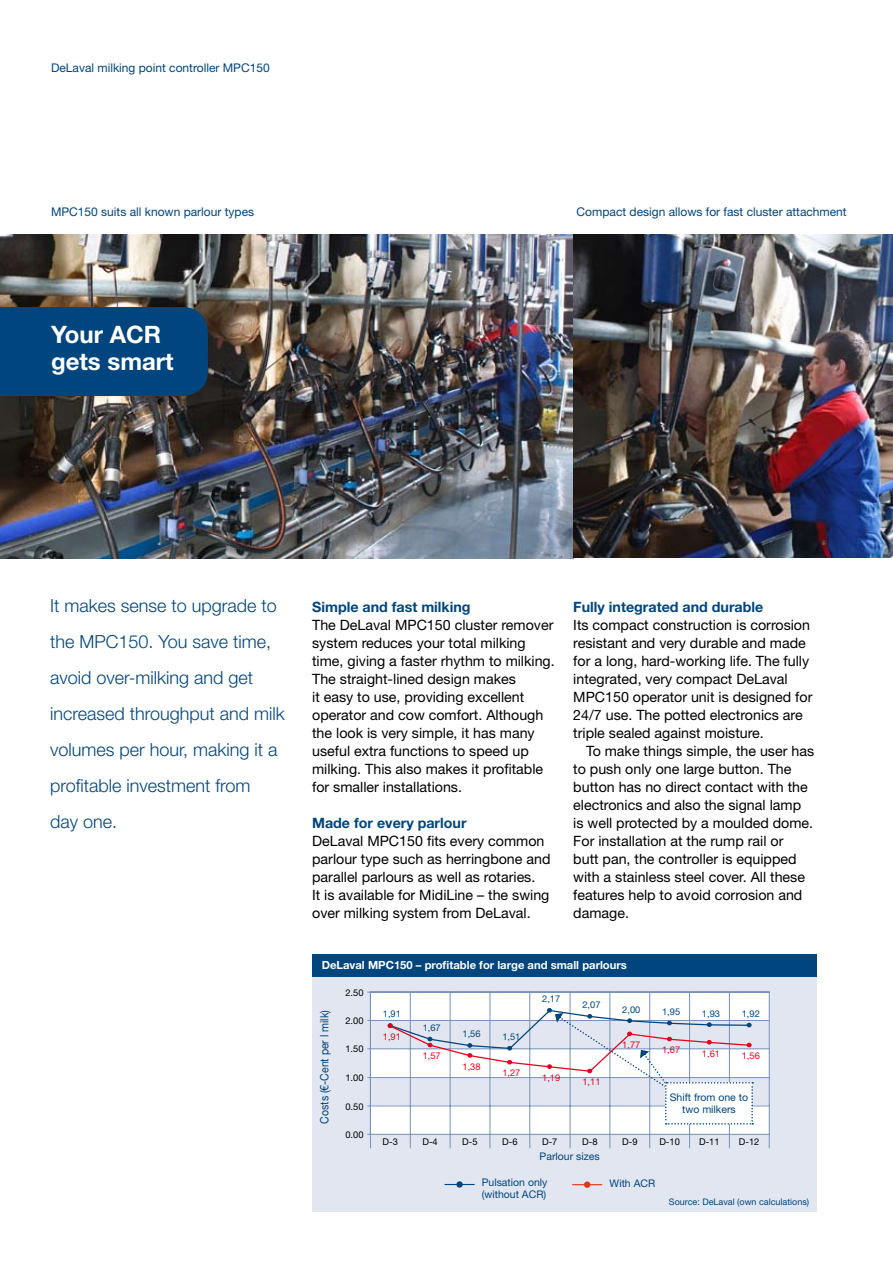
<style>
.page{position:relative;width:893px;height:1263px;background:#fff}
.page>*{position:absolute;margin:0;border:0;box-sizing:border-box;transform-origin:0 0}
.t1{font:700 24px/27px "Helvetica Neue LT Std";color:#fff}
.t2{font:300 18px/36px "Helvetica Neue LT Std";color:#00457d}
.t3{font:14.25px/18px "Helvetica Neue LT Std";color:#000}
.t4{font:700 14.25px "Helvetica Neue LT Std";color:#00457d}
.t5{font:12px "Helvetica Neue LT Std";color:#00457d}
.t6{font:11.55px "Helvetica Neue LT Std";color:#00457d;scale:.91 1}
.t7{font:700 11.25px "Helvetica Neue LT Std";color:#fff}
.t8{font:10.5px/12.6px "Helvetica Neue LT Std";color:#00457d;text-align:center}
.t9{font:9.3px "Helvetica Neue LT Std";color:#000}
.t10{font:9.3px "Helvetica Neue LT Std";color:#00457d}
.t11{font:9.3px "Helvetica Neue LT Std";color:#e2031a}
.t12{font:9px "Helvetica Neue LT Std";color:#00457d}
</style>
<div class="page">
<img style="left:0;top:234px;width:893px;height:324px">
<div style="left:0;top:307px;width:208px;height:89px;background:#00457d"></div>
<div style="left:312px;top:965px;width:504px;height:247px;background:#e2e6f0"></div>
<div style="left:370px;top:992px;width:399px;height:28px;background:#fff"></div>
<div style="left:370px;top:1049px;width:399px;height:28px;background:#fff"></div>
<div style="left:370px;top:1106px;width:399px;height:28px;background:#fff"></div>
<div style="left:370px;top:992px;width:400px;height:143px;border:1px solid #7791b7"></div>
<hr style="left:370px;top:1105px;width:399px;height:1px;background:#7791b7">
<hr style="left:370px;top:1077px;width:399px;height:1px;background:#7791b7">
<hr style="left:370px;top:1048px;width:399px;height:1px;background:#7791b7">
<hr style="left:370px;top:1020px;width:399px;height:1px;background:#7791b7">
<hr style="left:410px;top:992px;width:1px;height:142px;background:#7791b7">
<hr style="left:450px;top:992px;width:1px;height:142px;background:#7791b7">
<hr style="left:490px;top:992px;width:1px;height:142px;background:#7791b7">
<hr style="left:529px;top:992px;width:1px;height:142px;background:#7791b7">
<hr style="left:570px;top:992px;width:1px;height:142px;background:#7791b7">
<hr style="left:609px;top:992px;width:1px;height:142px;background:#7791b7">
<hr style="left:649px;top:992px;width:1px;height:142px;background:#7791b7">
<hr style="left:689px;top:992px;width:1px;height:142px;background:#7791b7">
<hr style="left:729px;top:992px;width:1px;height:142px;background:#7791b7">
<hr style="left:370px;top:992px;width:399px;height:1px;background:#7791b7">
<hr style="left:370px;top:992px;width:1px;height:142px;background:#7791b7">
<svg style="left:368px;top:1134px;width:3px;height:14px"></svg>
<svg style="left:410px;top:1134px;width:1px;height:14px"></svg>
<svg style="left:450px;top:1134px;width:1px;height:14px"></svg>
<svg style="left:490px;top:1134px;width:1px;height:14px"></svg>
<svg style="left:529px;top:1134px;width:1px;height:14px"></svg>
<svg style="left:570px;top:1134px;width:1px;height:14px"></svg>
<svg style="left:609px;top:1134px;width:1px;height:14px"></svg>
<svg style="left:649px;top:1134px;width:1px;height:14px"></svg>
<svg style="left:689px;top:1134px;width:1px;height:14px"></svg>
<svg style="left:729px;top:1134px;width:1px;height:14px"></svg>
<svg style="left:769px;top:1134px;width:1px;height:14px"></svg>
<div style="left:312px;top:954px;width:504px;height:22px;background:#00457d"></div>
<hr style="left:572px;top:1184px;width:30px;height:1px;background:#e53517">
<div style="left:584px;top:1181px;width:6px;height:7px;background:#e53517;border-radius:50%"></div>
<svg style="left:445px;top:1184px;width:29px;height:1px"></svg>
<svg style="left:456px;top:1181px;width:7px;height:7px"></svg>
<svg style="left:388px;top:1008px;width:365px;height:116px"></svg>
<p class="t5" style="left:51px;top:61px;width:220px">DeLaval milking point controller MPC150</p>
<p class="t5" style="left:51px;top:205px;width:205px">MPC150 suits all known parlour types</p>
<p class="t5" style="left:577px;top:205px;width:272px">Compact design allows for fast cluster attachment</p>
<h1 class="t1" style="left:51px;top:321px;width:124px">Your ACR gets smart</h1>
<p class="t2" style="left:50px;top:587px;width:236px">It makes sense to upgrade to the MPC150. You save time, avoid over-milking and get increased throughput and milk volumes per hour, making it a profitable investment from<br>day one.</p>
<p class="t4" style="left:312px;top:598px;width:160px">Simple and fast milking</p>
<p class="t3" style="left:312px;top:616px;width:244px">The DeLaval MPC150 cluster remover system reduces your total milking time, giving a faster rhythm to milking.<br>The straight-lined design makes<br>it easy to use, providing excellent operator and cow comfort. Although the look is very simple, it has many useful extra functions to speed up milking. This also makes it profitable for smaller installations.</p>
<p class="t4" style="left:312px;top:814px;width:156px">Made for every parlour</p>
<p class="t3" style="left:312px;top:832px;width:240px">DeLaval MPC150 fits every common parlour type such as herringbone and parallel parlours as well as rotaries.<br>It is available for MidiLine – the swing over milking system from DeLaval.</p>
<p class="t4" style="left:573px;top:598px;width:191px">Fully integrated and durable</p>
<p class="t3" style="left:573px;top:616px;width:241px">Its compact construction is corrosion resistant and very durable and made for a long, hard-working life. The fully integrated, very compact DeLaval MPC150 operator unit is designed for 24/7 use. The potted electronics are triple sealed against moisture.</p>
<p class="t3" style="left:573px;top:742px;width:242px;text-indent:13px">To make things simple, the user has to push only one large button. The button has no direct contact with the electronics and also the signal lamp is well protected by a moulded dome.<br>For installation at the rump rail or<br>butt pan, the controller is equipped with a stainless steel cover. All these features help to avoid corrosion and damage.</p>
<p class="t7" style="left:322px;top:958px;width:307px">DeLaval MPC150 – profitable for large and small parlours</p>
<p class="t6" style="left:318px;top:1124px;width:126px;rotate:-90deg">Costs (€-Cent per l milk)</p>
<p class="t9" style="left:345px;top:987px;width:20px">2.50</p>
<p class="t9" style="left:345px;top:1015px;width:20px">2.00</p>
<p class="t9" style="left:345px;top:1043px;width:20px">1.50</p>
<p class="t9" style="left:345px;top:1072px;width:20px">1.00</p>
<p class="t9" style="left:345px;top:1101px;width:20px">0.50</p>
<p class="t9" style="left:345px;top:1129px;width:20px">0.00</p>
<p class="t10" style="left:383px;top:1008px;width:20px">1,91</p>
<p class="t11" style="left:383px;top:1031px;width:20px">1,91</p>
<p class="t10" style="left:423px;top:1022px;width:20px">1,67</p>
<p class="t11" style="left:423px;top:1050px;width:20px">1,57</p>
<p class="t10" style="left:462px;top:1028px;width:20px">1,56</p>
<p class="t10" style="left:502px;top:1031px;width:20px">1,51</p>
<p class="t11" style="left:462px;top:1061px;width:20px">1,38</p>
<p class="t11" style="left:502px;top:1067px;width:20px">1,27</p>
<p class="t10" style="left:542px;top:993px;width:20px">2,17</p>
<p class="t11" style="left:542px;top:1072px;width:20px">1,19</p>
<p class="t10" style="left:582px;top:999px;width:20px">2,07</p>
<p class="t11" style="left:582px;top:1076px;width:20px">1,11</p>
<p class="t10" style="left:622px;top:1004px;width:20px">2,00</p>
<p class="t10" style="left:662px;top:1006px;width:20px">1,95</p>
<p class="t10" style="left:702px;top:1008px;width:20px">1,93</p>
<p class="t10" style="left:742px;top:1008px;width:20px">1,92</p>
<p class="t11" style="left:622px;top:1039px;width:20px">1,77</p>
<p class="t11" style="left:662px;top:1044px;width:20px">1,67</p>
<p class="t11" style="left:702px;top:1048px;width:20px">1,61</p>
<p class="t11" style="left:742px;top:1050px;width:20px">1,56</p>
<p class="t8" style="left:670px;top:1090px;width:80px">Shift from one to two milkers</p>
<p class="t9" style="left:382px;top:1136px;width:17px">D-3</p>
<p class="t9" style="left:422px;top:1136px;width:17px">D-4</p>
<p class="t9" style="left:462px;top:1136px;width:17px">D-5</p>
<p class="t9" style="left:502px;top:1136px;width:17px">D-6</p>
<p class="t9" style="left:542px;top:1136px;width:17px">D-7</p>
<p class="t9" style="left:582px;top:1136px;width:17px">D-8</p>
<p class="t9" style="left:622px;top:1136px;width:17px">D-9</p>
<p class="t9" style="left:659px;top:1136px;width:22px">D-10</p>
<p class="t9" style="left:699px;top:1136px;width:22px">D-11</p>
<p class="t9" style="left:739px;top:1136px;width:22px">D-12</p>
<p class="t8" style="left:540px;top:1149px;width:62px">Parlour sizes</p>
<p class="t8" style="left:482px;top:1175px;width:67px">Pulsation only</p>
<p class="t8" style="left:610px;top:1177px;width:47px">With ACR</p>
<p class="t8" style="left:482px;top:1188px;width:66px">(without ACR)</p>
<p class="t12" style="left:669px;top:1196px;width:142px">Source: DeLaval (own calculations)</p>
</div>
